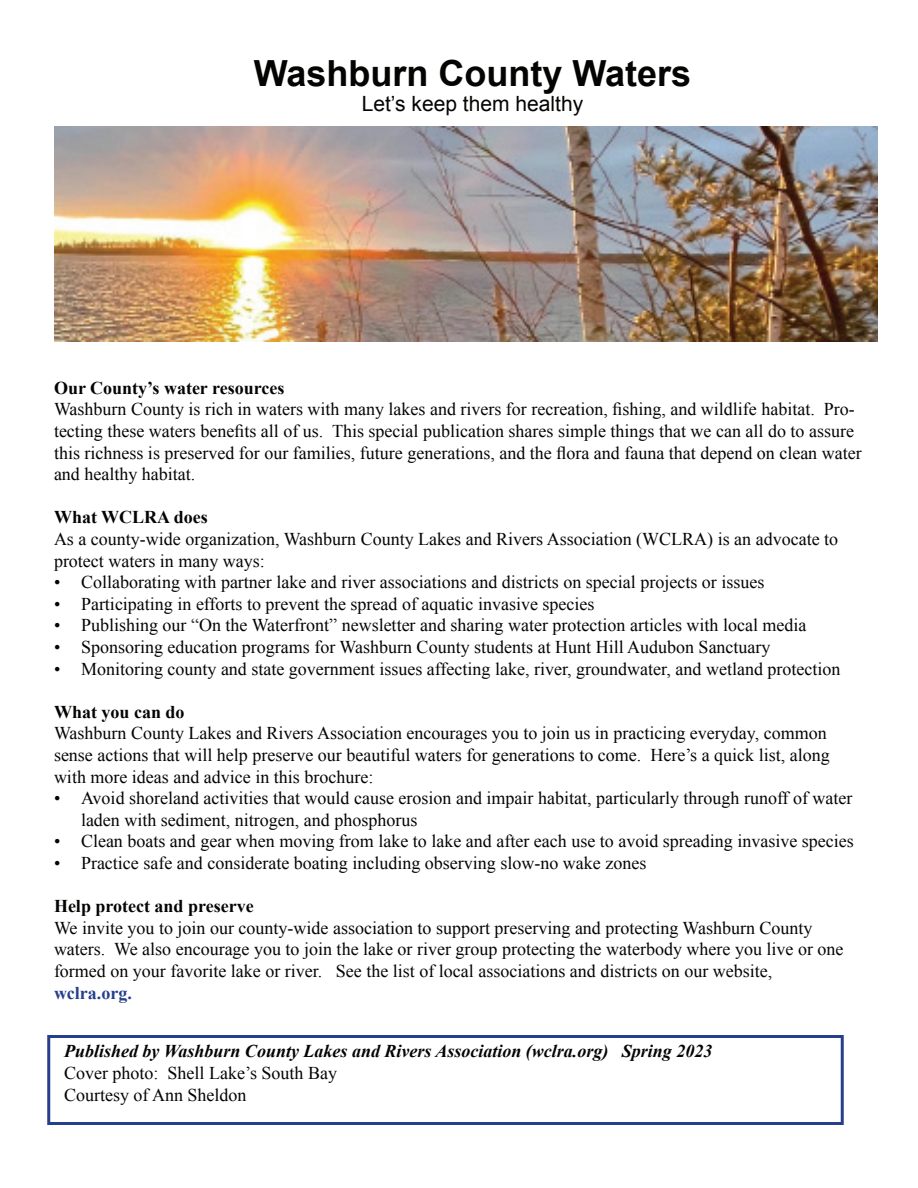
<style>
.page{position:relative;width:918px;height:1188px;background:#fff}
.page>*{position:absolute;margin:0;border:0;box-sizing:border-box;transform-origin:0 0}
.t1{font:700 36px "Arial";color:#040503}
.t2{font:21px "Arial";color:#040503}
.t3{font:18px/21.6px "Times New Roman";color:#040503}
.t4{font:700 18px "Times New Roman";color:#040503}
.t5{font:italic 700 18px "Times New Roman";color:#040503}
.t6{font:700 18px "Times New Roman";color:#253f8e}
</style>
<div class="page">
<img style="left:54px;top:126px;width:824px;height:216px">
<div style="left:47px;top:1035px;width:797px;height:90px;background:#fff;border:3px solid #253f8e"></div>
<h1 class="t1" style="left:254px;top:49px;width:439px">Washburn County Waters</h1>
<p class="t2" style="left:362px;top:90px;width:223px">Let’s keep them healthy</p>
<p class="t4" style="left:54px;top:375px;width:232px">Our County’s water resources</p>
<p class="t3" style="left:54px;top:398px;width:809px">Washburn County is rich in waters with many lakes and rivers for recreation, fishing, and wildlife habitat. Pro&shy;tecting these waters benefits all of us. This special publication shares simple things that we can all do to assure this richness is preserved for our families, future generations, and the flora and fauna that depend on clean water and healthy habitat.</p>
<p class="t4" style="left:54px;top:505px;width:155px">What WCLRA does</p>
<p class="t3" style="left:54px;top:528px;width:786px">As a county-wide organization, Washburn County Lakes and Rivers Association (WCLRA) is an advocate to protect waters in many ways:</p>
<p class="t3" style="left:54px;top:571px;width:712px">• Collaborating with partner lake and river associations and districts on special projects or issues</p>
<p class="t3" style="left:54px;top:593px;width:542px">• Participating in efforts to prevent the spread of aquatic invasive species</p>
<p class="t3" style="left:54px;top:614px;width:754px">• Publishing our “On the Waterfront” newsletter and sharing water protection articles with local media</p>
<p class="t3" style="left:54px;top:636px;width:718px">• Sponsoring education programs for Washburn County students at Hunt Hill Audubon Sanctuary</p>
<p class="t3" style="left:54px;top:657px;width:788px">• Monitoring county and state government issues affecting lake, river, groundwater, and wetland protection</p>
<p class="t4" style="left:54px;top:699px;width:132px">What you can do</p>
<p class="t3" style="left:54px;top:722px;width:777px">Washburn County Lakes and Rivers Association encourages you to join us in practicing everyday, common sense actions that will help preserve our beautiful waters for generations to come. Here’s a quick list, along with more ideas and advice in this brochure:</p>
<p class="t3" style="left:81px;top:787px;width:773px;text-indent:-27px">• Avoid shoreland activities that would cause erosion and impair habitat, particularly through runoff of water laden with sediment, nitrogen, and phosphorus</p>
<p class="t3" style="left:54px;top:830px;width:801px">• Clean boats and gear when moving from lake to lake and after each use to avoid spreading invasive species</p>
<p class="t3" style="left:54px;top:852px;width:594px">• Practice safe and considerate boating including observing slow-no wake zones</p>
<p class="t4" style="left:54px;top:894px;width:201px">Help protect and preserve</p>
<p class="t3" style="left:54px;top:917px;width:791px">We invite you to join our county-wide association to support preserving and protecting Washburn County waters. We also encourage you to join the lake or river group protecting the waterbody where you live or one formed on your favorite lake or river. See the list of local associations and districts on our website,</p>
<p class="t6" style="left:54px;top:980px;width:79px">wclra.org.</p>
<p class="t5" style="left:64px;top:1039px;width:650px">Published by Washburn County Lakes and Rivers Association (wclra.org) Spring 2023</p>
<p class="t3" style="left:64px;top:1062px;width:274px">Cover photo: Shell Lake’s South Bay<br>Courtesy of Ann Sheldon</p>
</div>
